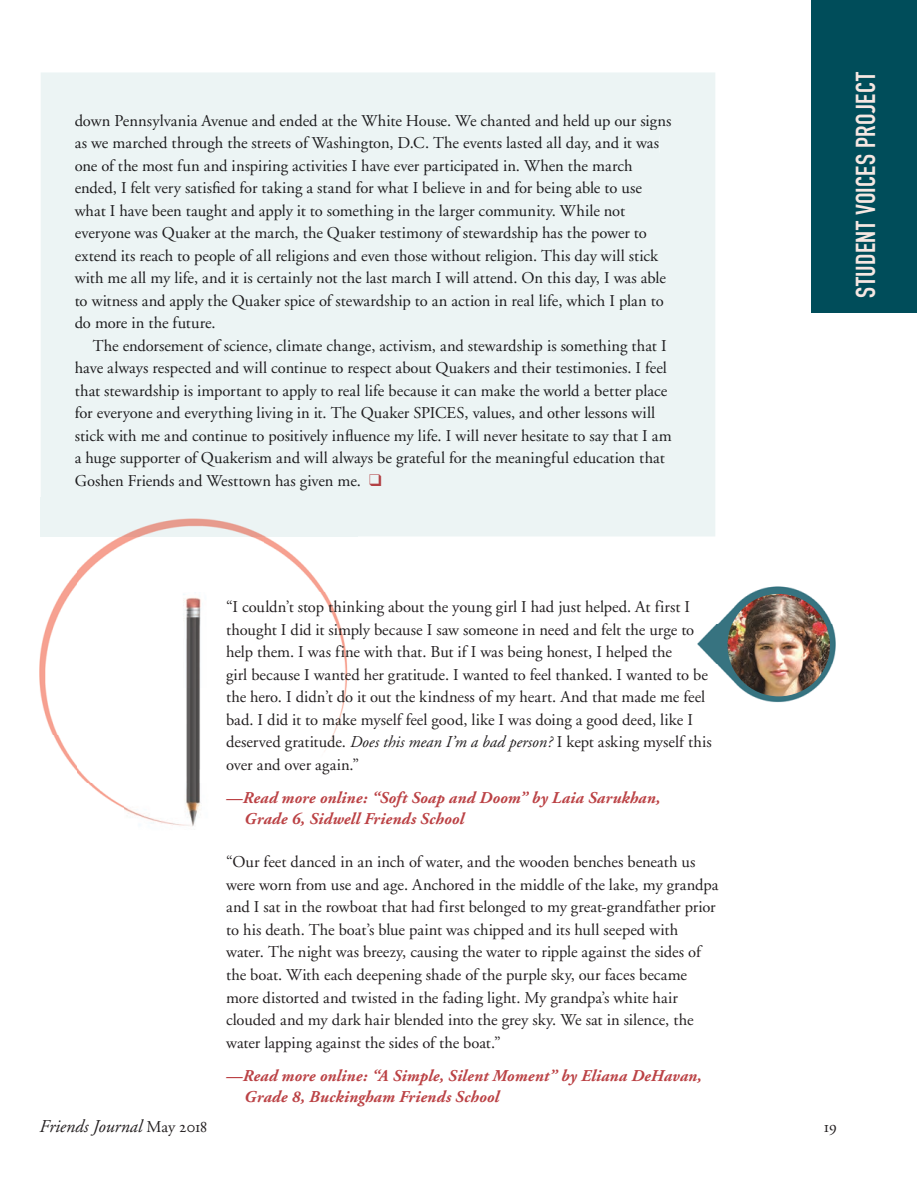
<style>
.page{position:relative;width:917px;height:1188px;background:#fff}
.page>*{position:absolute;margin:0;border:0;box-sizing:border-box;transform-origin:0 0}
.t1{font:700 27px "DIN Condensed";letter-spacing:.015em;color:#f6e7e2}
.t2{font:italic 18px "Adobe Garamond";letter-spacing:-.005em;color:#231f20}
.t3{font:16.5px/22.5px "Adobe Garamond";color:#1d1c1e}
.t4{font:16.5px/22.5px "Adobe Garamond";color:#231f20}
.t5{font:italic 700 16.5px/21px "Adobe Garamond";letter-spacing:.01em;color:#bb4245}
.t6{font:16.5px "Adobe Garamond Regular SC";color:#231f20}
.s1{color:#b24145}
.s2{font-style:italic}
.s3{font-style:normal;font-size:16.5px}
.s4{font-family:"Adobe Garamond Regular SC";font-style:normal;font-size:16.5px}
</style>
<div class="page">
<img style="left:77px;top:536px;width:280px;height:291px">
<img style="left:39px;top:497px;width:38px;height:274px">
<div style="left:810px;top:0;width:106px;height:312px;background:#004d5a"></div>
<div style="left:41px;top:72px;width:674px;height:464px;background:#ecf4f4"></div>
<img style="left:41px;top:497px;width:316px;height:39px">
<div style="left:75px;top:114px;width:596px;height:16px;background:#ecf4f4"></div>
<div style="left:75px;top:136px;width:584px;height:16px;background:#ecf4f4"></div>
<div style="left:75px;top:159px;width:557px;height:16px;background:#ecf4f4"></div>
<div style="left:75px;top:181px;width:566px;height:16px;background:#ecf4f4"></div>
<div style="left:75px;top:204px;width:550px;height:16px;background:#ecf4f4"></div>
<div style="left:75px;top:226px;width:571px;height:16px;background:#ecf4f4"></div>
<div style="left:75px;top:249px;width:583px;height:16px;background:#ecf4f4"></div>
<div style="left:75px;top:271px;width:590px;height:16px;background:#ecf4f4"></div>
<div style="left:75px;top:294px;width:588px;height:16px;background:#ecf4f4"></div>
<div style="left:75px;top:316px;width:139px;height:12px;background:#ecf4f4"></div>
<div style="left:93px;top:339px;width:573px;height:16px;background:#ecf4f4"></div>
<div style="left:75px;top:361px;width:591px;height:16px;background:#ecf4f4"></div>
<div style="left:75px;top:384px;width:592px;height:16px;background:#ecf4f4"></div>
<div style="left:75px;top:406px;width:580px;height:16px;background:#ecf4f4"></div>
<div style="left:75px;top:429px;width:596px;height:16px;background:#ecf4f4"></div>
<div style="left:75px;top:451px;width:589px;height:16px;background:#ecf4f4"></div>
<div style="left:75px;top:474px;width:290px;height:16px;background:#ecf4f4"></div>
<div style="left:369px;top:474px;width:12px;height:11px;background:#ecf4f4"></div>
<img style="left:697px;top:586px;width:139px;height:117px">
<img style="left:727px;top:594px;width:102px;height:102px;border-radius:51px">
<p class="t3" style="left:75px;top:109px;width:598px">down Pennsylvania Avenue and ended at the White House. We chanted and held up our signs as we marched through the streets of Washington, D.C. The events lasted all day, and it was one of the most fun and inspiring activities I have ever participated in. When the march ended, I felt very satisfied for taking a stand for what I believe in and for being able to use what I have been taught and apply it to something in the larger community. While not everyone was Quaker at the march, the Quaker testimony of stewardship has the power to extend its reach to people of all religions and even those without religion. This day will stick with me all my life, and it is certainly not the last march I will attend. On this day, I was able to witness and apply the Quaker spice of stewardship to an action in real life, which I plan to do more in the future.</p>
<p class="t3" style="left:75px;top:334px;width:598px;text-indent:18px">The endorsement of science, climate change, activism, and stewardship is something that I have always respected and will continue to respect about Quakers and their testimonies. I feel that stewardship is important to apply to real life because it can make the world a better place for everyone and everything living in it. The Quaker SPICES, values, and other lessons will stick with me and continue to positively influence my life. I will never hesitate to say that I am a huge supporter of Quakerism and will always be grateful for the meaningful education that Goshen Friends and Westtown has given me. <span class="s1">❑</span></p>
<h1 class="t1" style="left:847px;top:298px;width:227px;rotate:-90deg">STUDENT VOICES PROJECT</h1>
<p class="t4" style="left:226px;top:596px;width:487px">“I couldn’t stop thinking about the young girl I had just helped. At first I thought I did it simply because I saw someone in need and felt the urge to help them. I was fine with that. But if I was being honest, I helped the<br>girl because I wanted her gratitude. I wanted to feel thanked. I wanted to be the hero. I didn’t do it out the kindness of my heart. And that made me feel bad. I did it to make myself feel good, like I was doing a good deed, like I deserved gratitude. <span class="s2">Does this mean I’m a bad person?</span> I kept asking myself this over and over again.”</p>
<p class="t5" style="left:244px;top:787px;width:417px;text-indent:-18px">—Read more online: “Soft Soap and Doom” by Laia Sarukhan,<br>Grade 6, Sidwell Friends School</p>
<p class="t4" style="left:226px;top:851px;width:493px">“Our feet danced in an inch of water, and the wooden benches beneath us were worn from use and age. Anchored in the middle of the lake, my grandpa and I sat in the rowboat that had first belonged to my great-grandfather prior to his death. The boat’s blue paint was chipped and its hull seeped with water. The night was breezy, causing the water to ripple against the sides of the boat. With each deepening shade of the purple sky, our faces became more distorted and twisted in the fading light. My grandpa’s white hair clouded and my dark hair blended into the grey sky. We sat in silence, the water lapping against the sides of the boat.”</p>
<p class="t5" style="left:244px;top:1065px;width:459px;text-indent:-18px">—Read more online: “A Simple, Silent Moment” by Eliana DeHavan,<br>Grade 8, Buckingham Friends School</p>
<p class="t2" style="left:40px;top:1116px;width:169px">Friends Journal <span class="s3">May</span> <span class="s4">2018</span></p>
<p class="t6" style="left:823px;top:1117px;width:15px">19</p>
</div>
